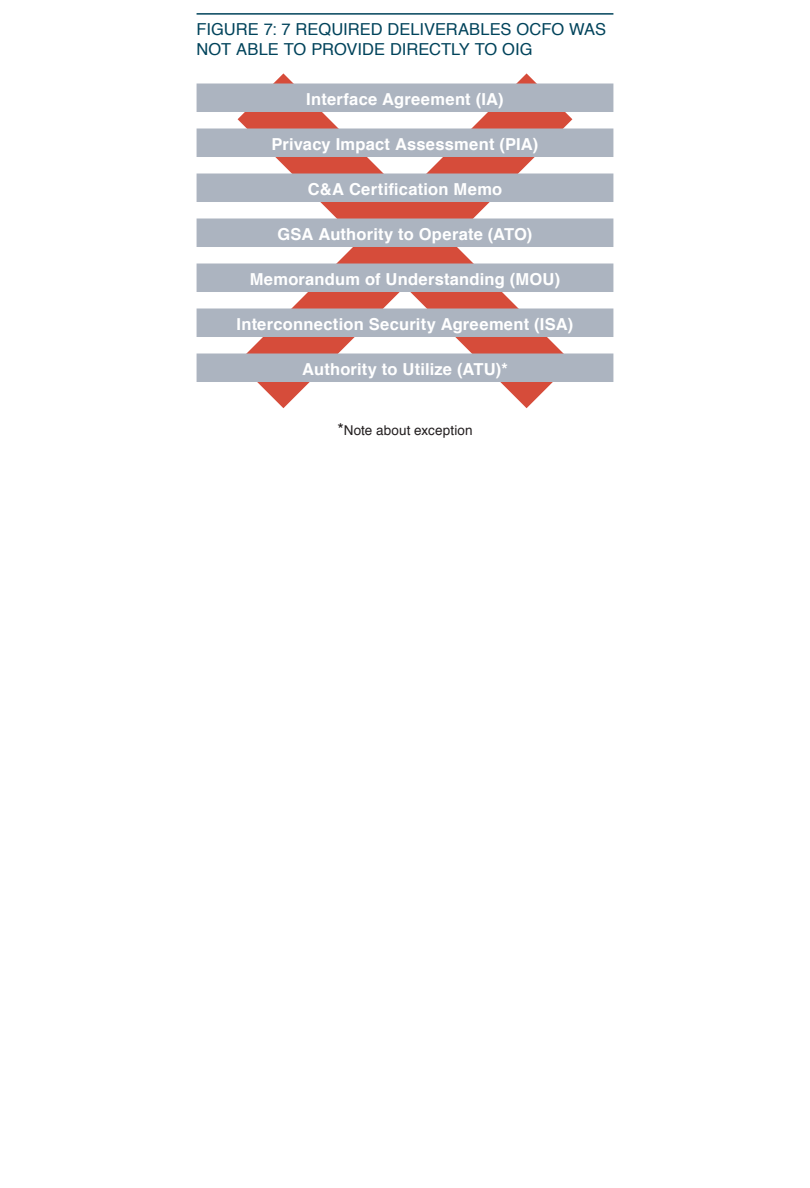
<style>
.page{position:relative;width:810px;height:1188px;background:#fff}
.page>*{position:absolute;margin:0;border:0;box-sizing:border-box;transform-origin:0 0}
.t1{font:700 16.5px "Helvetica";letter-spacing:.015em;color:#fff}
.t2{font:16.5px/19.8px "Helvetica";color:#00435b}
.t3{font:13.5px "Helvetica";letter-spacing:.01em;color:#231f20}
.s1{font-size:16.5px}
</style>
<div class="page">
<svg style="left:238px;top:73px;width:334px;height:335px"></svg>
<hr style="left:197px;top:13px;width:416px;height:2px;background:#00435b">
<div style="left:197px;top:84px;width:416px;height:28px;background:#acb4c0"></div>
<div style="left:197px;top:129px;width:416px;height:28px;background:#acb4c0"></div>
<div style="left:197px;top:174px;width:416px;height:28px;background:#acb4c0"></div>
<div style="left:197px;top:219px;width:416px;height:28px;background:#acb4c0"></div>
<div style="left:197px;top:264px;width:416px;height:28px;background:#acb4c0"></div>
<div style="left:197px;top:309px;width:416px;height:28px;background:#acb4c0"></div>
<div style="left:197px;top:354px;width:416px;height:28px;background:#acb4c0"></div>
<p class="t2" style="left:197px;top:20px;width:411px">FIGURE 7: 7 REQUIRED DELIVERABLES OCFO WAS<br>NOT ABLE TO PROVIDE DIRECTLY TO OIG</p>
<p class="t1" style="left:306px;top:86px;width:199px">Interface Agreement (IA)</p>
<p class="t1" style="left:272px;top:131px;width:268px">Privacy Impact Assessment (PIA)</p>
<p class="t1" style="left:308px;top:176px;width:196px">C&amp;A Certification Memo</p>
<p class="t1" style="left:278px;top:221px;width:256px">GSA Authority to Operate (ATO)</p>
<p class="t1" style="left:250px;top:266px;width:312px">Memorandum of Understanding (MOU)</p>
<p class="t1" style="left:237px;top:311px;width:338px">Interconnection Security Agreement (ISA)</p>
<p class="t1" style="left:302px;top:356px;width:207px">Authority to Utilize (ATU)*</p>
<p class="t3" style="left:337px;top:420px;width:137px"><span class="s1">*</span>Note about exception</p>
</div>
